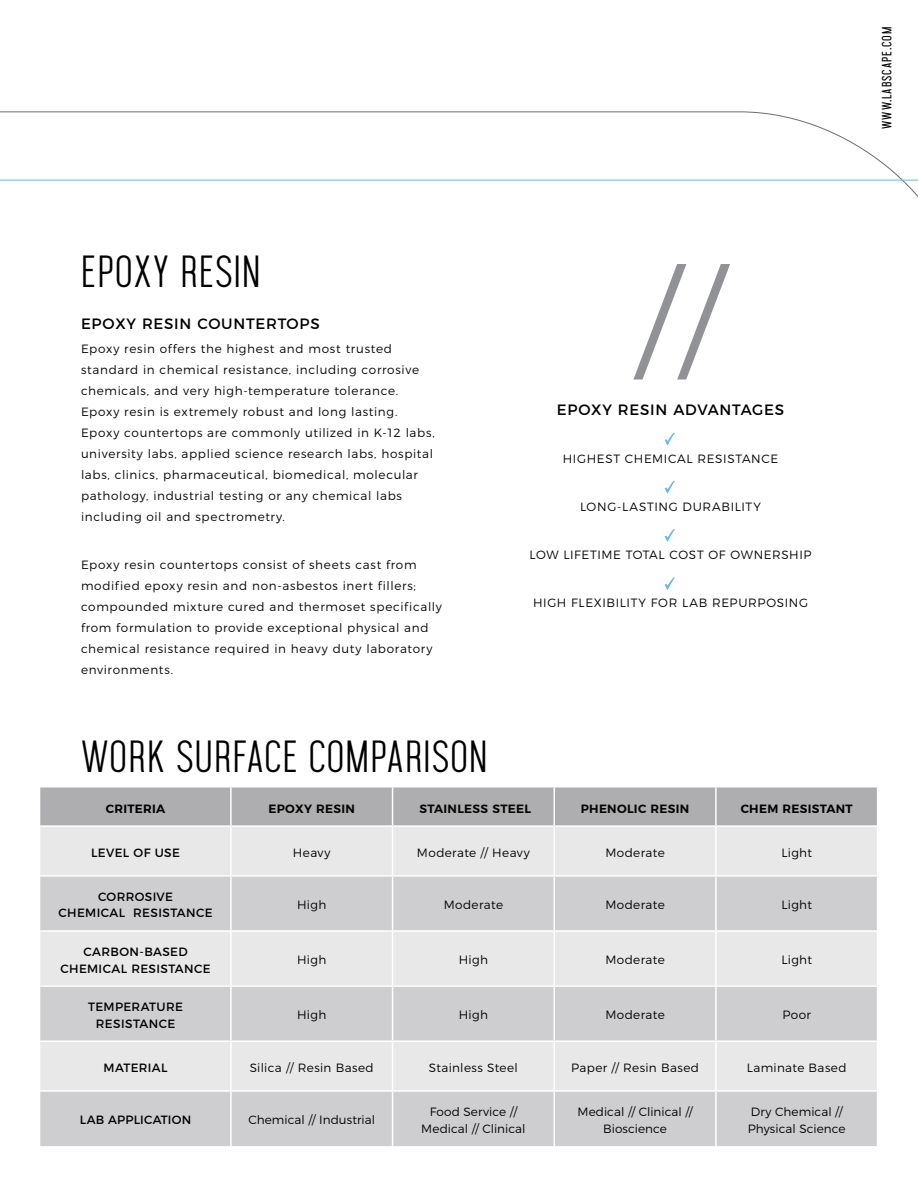
<style>
.page{position:relative;width:918px;height:1188px;background:#fff}
.page>*{position:absolute;margin:0;border:0;box-sizing:border-box;transform-origin:0 0}
.t1{font:italic 100 165px "Aquilone";color:#919295}
.Paragraph_Style3{font:100 45px "Aquilone";letter-spacing:.025em;color:#000}
.Paragraph_Style4{font:100 45px "Aquilone";letter-spacing:.025em;color:#000}
.Paragraph_Style5{font:15px "Montserrat";letter-spacing:.05em;color:#000}
.Paragraph_Style3-2{font:15px "Montserrat";letter-spacing:.05em;color:#000}
.Paragraph_Style4-2{font:13.5px "Aquilone";letter-spacing:.07em;color:#000}
.Paragraph_Style5-2{font:300 12px/21px "Montserrat";letter-spacing:.055em;color:#040503}
.t2{font:300 12px/16.5px "Montserrat";letter-spacing:.02em;color:#000;text-align:center}
.t3{font:12px/16.5px "Montserrat";letter-spacing:.03em;color:#000;text-align:center}
.Paragraph_Style4-3{font:600 12px "Montserrat";letter-spacing:.025em;color:#040503}
.Paragraph_Style3-3{font:300 12px "Montserrat";letter-spacing:.05em;color:#040503}
.t4{font:600 12px "Montserrat";letter-spacing:.025em;color:#000}
</style>
<div class="page">
<svg style="left:0;top:111px;width:918px;height:86px"></svg>
<div style="left:40px;top:788px;width:837px;height:37px;background:#aeadaf"></div>
<div style="left:40px;top:827px;width:837px;height:48px;background:#e8e8e9"></div>
<svg style="left:40px;top:877px;width:837px;height:269px;background:#d8d8d9"></svg>
<hr style="left:40px;top:930px;width:191px;height:2px;background:#fff">
<hr style="left:40px;top:985px;width:191px;height:2px;background:#fff">
<hr style="left:40px;top:1040px;width:191px;height:2px;background:#fff">
<hr style="left:40px;top:1090px;width:191px;height:2px;background:#fff">
<hr style="left:230px;top:787px;width:2px;height:38px;background:#fff">
<hr style="left:392px;top:787px;width:1px;height:38px;background:#fff">
<hr style="left:553px;top:787px;width:2px;height:38px;background:#fff">
<hr style="left:715px;top:787px;width:2px;height:38px;background:#fff">
<hr style="left:230px;top:827px;width:2px;height:48px;background:#fff">
<hr style="left:392px;top:827px;width:1px;height:48px;background:#fff">
<hr style="left:553px;top:827px;width:2px;height:48px;background:#fff">
<hr style="left:715px;top:827px;width:2px;height:48px;background:#fff">
<hr style="left:230px;top:877px;width:2px;height:53px;background:#fff">
<hr style="left:392px;top:877px;width:1px;height:53px;background:#fff">
<hr style="left:553px;top:877px;width:2px;height:53px;background:#fff">
<hr style="left:715px;top:877px;width:2px;height:53px;background:#fff">
<hr style="left:231px;top:930px;width:162px;height:2px;background:#fff">
<hr style="left:230px;top:932px;width:2px;height:53px;background:#fff">
<hr style="left:393px;top:930px;width:161px;height:2px;background:#fff">
<hr style="left:392px;top:932px;width:1px;height:53px;background:#fff">
<hr style="left:554px;top:930px;width:162px;height:2px;background:#fff">
<hr style="left:553px;top:932px;width:2px;height:53px;background:#fff">
<hr style="left:716px;top:930px;width:162px;height:2px;background:#fff">
<hr style="left:715px;top:932px;width:2px;height:53px;background:#fff">
<hr style="left:231px;top:985px;width:162px;height:2px;background:#fff">
<hr style="left:230px;top:987px;width:2px;height:53px;background:#fff">
<hr style="left:393px;top:985px;width:161px;height:2px;background:#fff">
<hr style="left:392px;top:987px;width:1px;height:53px;background:#fff">
<hr style="left:554px;top:985px;width:162px;height:2px;background:#fff">
<hr style="left:553px;top:987px;width:2px;height:53px;background:#fff">
<hr style="left:716px;top:985px;width:162px;height:2px;background:#fff">
<hr style="left:715px;top:987px;width:2px;height:53px;background:#fff">
<hr style="left:231px;top:1040px;width:162px;height:2px;background:#fff">
<hr style="left:230px;top:1042px;width:2px;height:48px;background:#fff">
<hr style="left:393px;top:1040px;width:161px;height:2px;background:#fff">
<hr style="left:392px;top:1042px;width:1px;height:48px;background:#fff">
<hr style="left:554px;top:1040px;width:162px;height:2px;background:#fff">
<hr style="left:553px;top:1042px;width:2px;height:48px;background:#fff">
<hr style="left:716px;top:1040px;width:162px;height:2px;background:#fff">
<hr style="left:715px;top:1042px;width:2px;height:48px;background:#fff">
<hr style="left:231px;top:1090px;width:162px;height:2px;background:#fff">
<hr style="left:230px;top:1092px;width:2px;height:54px;background:#fff">
<hr style="left:393px;top:1090px;width:161px;height:2px;background:#fff">
<hr style="left:392px;top:1092px;width:1px;height:54px;background:#fff">
<hr style="left:554px;top:1090px;width:162px;height:2px;background:#fff">
<hr style="left:553px;top:1092px;width:2px;height:54px;background:#fff">
<hr style="left:716px;top:1090px;width:162px;height:2px;background:#fff">
<hr style="left:715px;top:1092px;width:2px;height:54px;background:#fff">
<svg style="left:665px;top:433px;width:10px;height:12px"></svg>
<svg style="left:665px;top:529px;width:10px;height:13px"></svg>
<svg style="left:665px;top:481px;width:10px;height:13px"></svg>
<svg style="left:665px;top:577px;width:10px;height:13px"></svg>
<hr style="left:0;top:180px;width:918px;height:1px;background:#6db7e6">
<p class="Paragraph_Style4-2" style="left:879px;top:129px;width:103px;rotate:-90deg">www.LABSCAPE.COM</p>
<p class="Paragraph_Style4" style="left:81px;top:247px;width:181px">EPOXY RESIN</p>
<p class="Paragraph_Style5" style="left:81px;top:312px;width:240px">EPOXY RESIN COUNTERTOPS</p>
<p class="Paragraph_Style5-2" style="left:81px;top:338px;width:355px">Epoxy resin offers the highest and most trusted standard in chemical resistance, including corrosive chemicals, and very high-temperature tolerance.<br>Epoxy resin is extremely robust and long lasting.<br>Epoxy countertops are commonly utilized in K-12 labs, university labs, applied science research labs, hospital labs, clinics, pharmaceutical, biomedical, molecular pathology, industrial testing or any chemical labs including oil and spectrometry.</p>
<p class="Paragraph_Style5-2" style="left:81px;top:554px;width:362px">Epoxy resin countertops consist of sheets cast from modified epoxy resin and non-asbestos inert fillers; compounded mixture cured and thermoset specifically from formulation to provide exceptional physical and chemical resistance required in heavy duty laboratory environments.</p>
<p class="Paragraph_Style3" style="left:81px;top:732px;width:408px">WORK SURFACE COMPARISON</p>
<p class="t1" style="left:627px;top:231px;width:89px">//</p>
<p class="Paragraph_Style3-2" style="left:557px;top:397px;width:229px">EPOXY RESIN ADVANTAGES</p>
<p class="Paragraph_Style3-3" style="left:563px;top:449px;width:217px">HIGHEST CHEMICAL RESISTANCE</p>
<p class="Paragraph_Style5-2" style="left:580px;top:495px;width:182px">LONG-LASTING DURABILITY</p>
<p class="Paragraph_Style5-2" style="left:530px;top:543px;width:283px">LOW LIFETIME TOTAL COST OF OWNERSHIP</p>
<p class="Paragraph_Style5-2" style="left:533px;top:591px;width:277px">HIGH FLEXIBILITY FOR LAB REPURPOSING</p>
<p class="t4" style="left:106px;top:799px;width:61px">CRITERIA</p>
<p class="Paragraph_Style4-3" style="left:268px;top:799px;width:88px">EPOXY RESIN</p>
<p class="Paragraph_Style4-3" style="left:420px;top:799px;width:113px">STAINLESS STEEL</p>
<p class="Paragraph_Style4-3" style="left:581px;top:799px;width:110px">PHENOLIC RESIN</p>
<p class="t4" style="left:741px;top:799px;width:114px">CHEM RESISTANT</p>
<p class="t3" style="left:91px;top:843px;width:90px">LEVEL OF USE</p>
<p class="t2" style="left:293px;top:843px;width:39px">Heavy</p>
<p class="t2" style="left:417px;top:843px;width:114px">Moderate // Heavy</p>
<p class="t2" style="left:605px;top:843px;width:61px">Moderate</p>
<p class="t2" style="left:781px;top:843px;width:32px">Light</p>
<p class="t3" style="left:59px;top:888px;width:156px">CORROSIVE<br>CHEMICAL RESISTANCE</p>
<p class="t2" style="left:297px;top:896px;width:31px">High</p>
<p class="t2" style="left:444px;top:896px;width:61px">Moderate</p>
<p class="t2" style="left:605px;top:896px;width:61px">Moderate</p>
<p class="t2" style="left:781px;top:896px;width:32px">Light</p>
<p class="t3" style="left:61px;top:943px;width:152px">CARBON-BASED<br>CHEMICAL RESISTANCE</p>
<p class="t2" style="left:297px;top:951px;width:31px">High</p>
<p class="t2" style="left:459px;top:951px;width:31px">High</p>
<p class="t2" style="left:605px;top:951px;width:61px">Moderate</p>
<p class="t2" style="left:781px;top:951px;width:32px">Light</p>
<p class="t3" style="left:88px;top:998px;width:96px">TEMPERATURE<br>RESISTANCE</p>
<p class="t2" style="left:297px;top:1006px;width:31px">High</p>
<p class="t2" style="left:459px;top:1006px;width:31px">High</p>
<p class="t2" style="left:605px;top:1006px;width:61px">Moderate</p>
<p class="t2" style="left:782px;top:1006px;width:30px">Poor</p>
<p class="t3" style="left:104px;top:1058px;width:65px">MATERIAL</p>
<p class="t2" style="left:250px;top:1058px;width:126px">Silica // Resin Based</p>
<p class="t2" style="left:429px;top:1058px;width:91px">Stainless Steel</p>
<p class="t2" style="left:571px;top:1058px;width:129px">Paper // Resin Based</p>
<p class="t2" style="left:747px;top:1058px;width:101px">Laminate Based</p>
<p class="t3" style="left:80px;top:1111px;width:113px">LAB APPLICATION</p>
<p class="t2" style="left:248px;top:1111px;width:128px">Chemical // Industrial</p>
<p class="t2" style="left:421px;top:1103px;width:106px">Food Service //<br>Medical // Clinical</p>
<p class="t2" style="left:578px;top:1103px;width:117px">Medical // Clinical //<br>Bioscience</p>
<p class="t2" style="left:748px;top:1103px;width:99px;text-align:left">Dry Chemical //<br>Physical Science</p>
</div>
